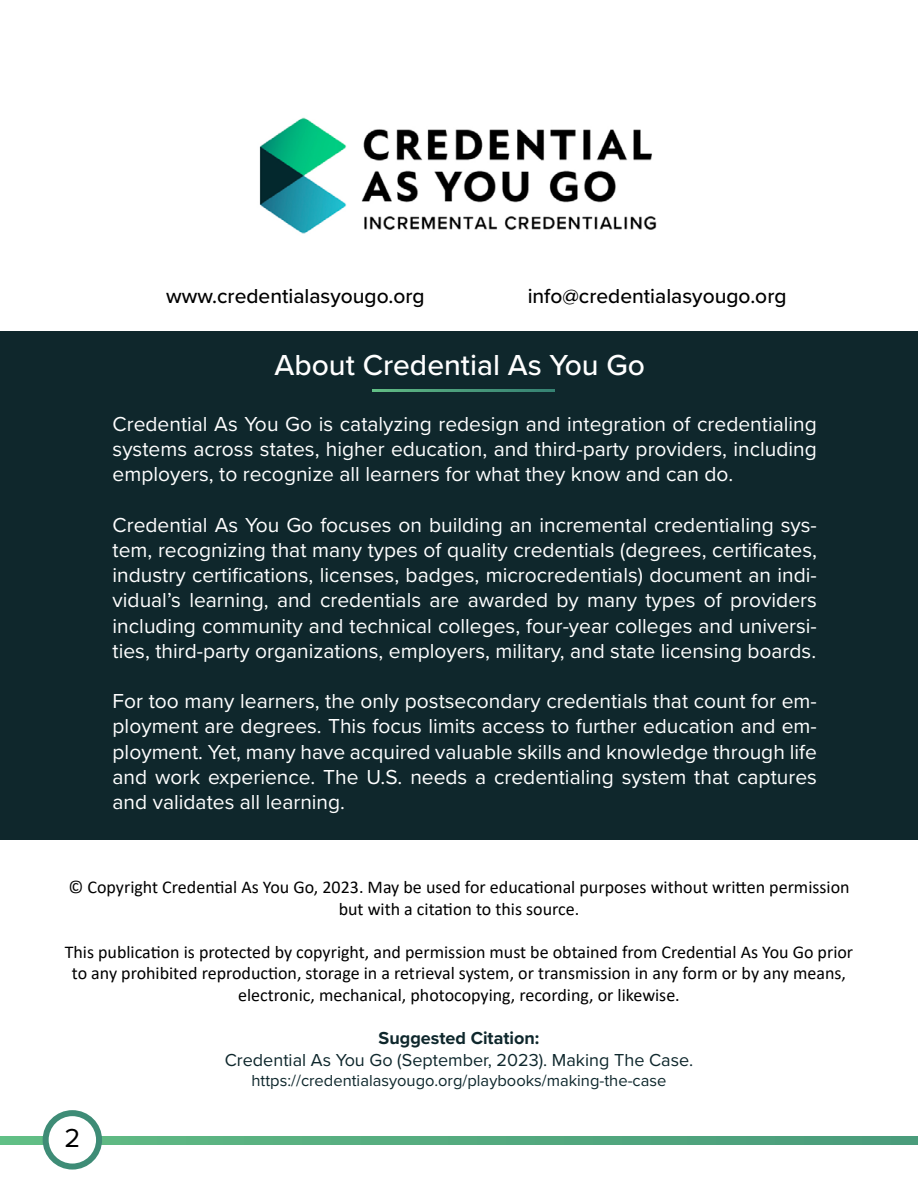
<style>
.page{position:relative;width:918px;height:1188px;background:#fff}
.page>*{position:absolute;margin:0;border:0;box-sizing:border-box;transform-origin:0 0}
.t1{font:500 30px "Proxima Nova";color:#fff}
.t2{font:27px "Proxima Nova";color:#000}
.t3{font:21px/25.2px "Proxima Nova";color:#fff;text-align:justify}
.t4{font:500 21px "Proxima Nova";color:#000}
.t5{font:18px/21.6px "Calibri";color:#000;text-align:center}
.t6{font:18px "Proxima Nova";color:#0e272c}
.t7{font:700 18px "Proxima Nova";color:#0e272c}
.t8{font:16.5px "Proxima Nova";color:#0e272c}
</style>
<div class="page">
<svg style="left:0;top:1136px;width:918px;height:9px;background:#54aa7f"></svg>
<div style="left:46px;top:1113px;width:53px;height:54px;background:#fff;border-radius:50%"></div>
<div style="left:43px;top:1110px;width:59px;height:60px;border:6px solid #3e8c76;border-radius:50%"></div>
<img style="left:259px;top:117px;width:398px;height:117px">
<div style="left:0;top:332px;width:918px;height:508px;background:#0f272c"></div>
<svg style="left:372px;top:389px;width:182px;height:3px"></svg>
<p class="t4" style="left:166px;top:281px;width:260px">www.credentialasyougo.org</p>
<p class="t4" style="left:528px;top:281px;width:260px">info@credentialasyougo.org</p>
<h1 class="t1" style="left:275px;top:342px;width:372px">About Credential As You Go</h1>
<p class="t3" style="left:113px;top:410px;width:706px">Credential As You Go is catalyzing redesign and integration of credentialing systems across states, higher education, and third-party providers, including employers, to recognize all learners for what they know and can do.</p>
<p class="t3" style="left:113px;top:511px;width:706px">Credential As You Go focuses on building an incremental credentialing sys&shy;tem, recognizing that many types of quality credentials (degrees, certificates, industry certifications, licenses, badges, microcredentials) document an indi&shy;vidual’s learning, and credentials are awarded by many types of providers including community and technical colleges, four-year colleges and universi&shy;ties, third-party organizations, employers, military, and state licensing boards.</p>
<p class="t3" style="left:113px;top:688px;width:706px">For too many learners, the only postsecondary credentials that count for em&shy;ployment are degrees. This focus limits access to further education and em&shy;ployment. Yet, many have acquired valuable skills and knowledge through life and work experience. The U.S. needs a credentialing system that captures and validates all learning.</p>
<p class="t5" style="left:68px;top:876px;width:783px">© Copyright Credential As You Go, 2023. May be used for educational purposes without written permission but with a citation to this source.</p>
<p class="t5" style="left:65px;top:941px;width:790px">This publication is protected by copyright, and permission must be obtained from Credential As You Go prior to any prohibited reproduction, storage in a retrieval system, or transmission in any form or by any means, electronic, mechanical, photocopying, recording, or likewise.</p>
<p class="t7" style="left:379px;top:1025px;width:162px">Suggested Citation:</p>
<p class="t6" style="left:225px;top:1046px;width:470px">Credential As You Go (September, 2023). Making The Case.</p>
<p class="t8" style="left:252px;top:1068px;width:416px">https://credentialasyougo.org/playbooks/making-the-case</p>
<p class="t2" style="left:64px;top:1118px;width:17px">2</p>
</div>
